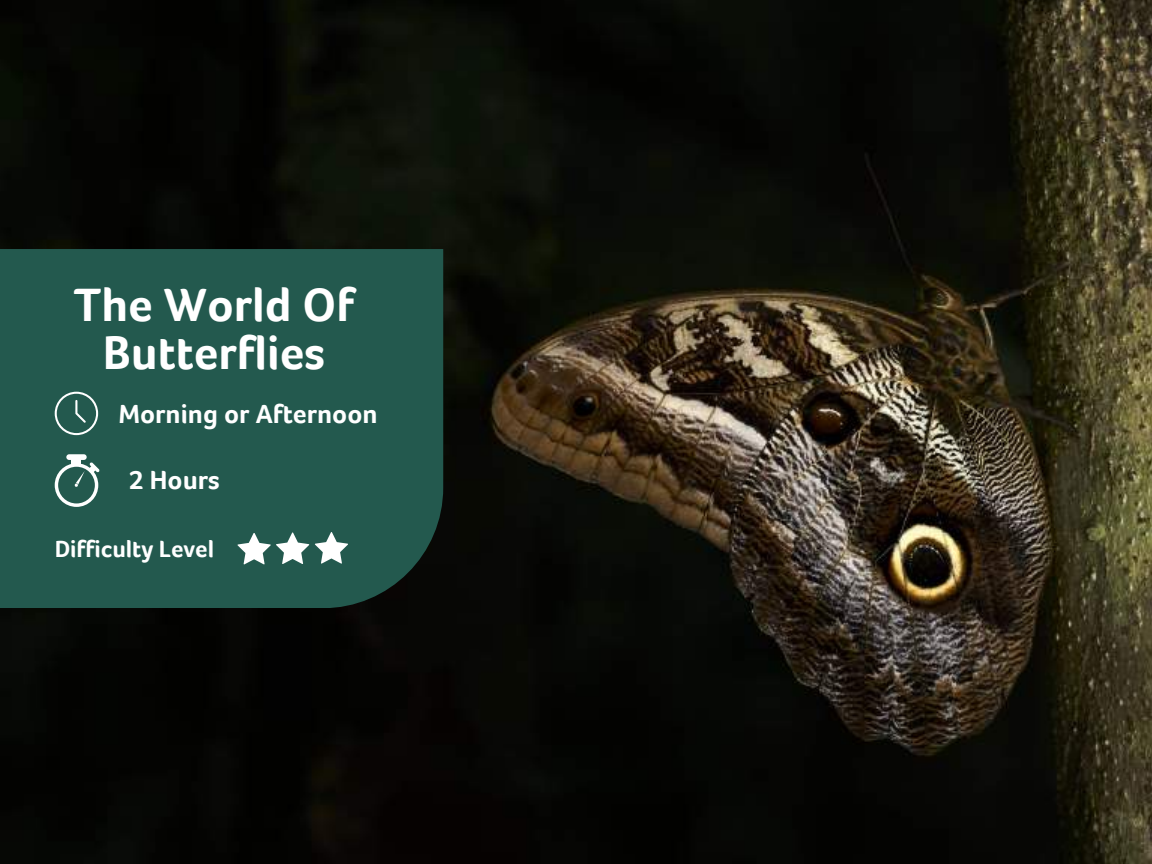
<style>
.page{position:relative;width:1152px;height:864px;background:#fff}
.page>*{position:absolute;margin:0;border:0;box-sizing:border-box;transform-origin:0 0}
.t1{font:700 48px/47.2px "Foco";color:#fff;text-align:center}
.t2{font:700 27px "Foco";color:#fff}
.t3{font:700 24.15px "Foco";color:#fff}
</style>
<div class="page">
<img style="left:0;top:0;width:1152px;height:864px">
<div style="left:0;top:249px;width:443px;height:359px;background:#23594e"></div>
<svg style="left:55px;top:392px;width:43px;height:43px;background:#48756c"></svg>
<div style="left:71px;top:457px;width:10px;height:8px;background:#fff"></div>
<div style="left:66px;top:454px;width:21px;height:6px;background:#fff;border-radius:3px"></div>
<svg style="left:55px;top:462px;width:45px;height:45px"></svg>
<svg style="left:238px;top:532px;width:71px;height:32px"></svg>
<svg style="left:315px;top:532px;width:33px;height:32px"></svg>
<h1 class="t1" style="left:74px;top:282px;width:282px">The World Of<br>Butterflies</h1>
<p class="t2" style="left:118px;top:400px;width:261px">Morning or Afternoon</p>
<p class="t2" style="left:129px;top:465px;width:92px">2 Hours</p>
<p class="t3" style="left:55px;top:536px;width:161px">Difficulty Level</p>
</div>
